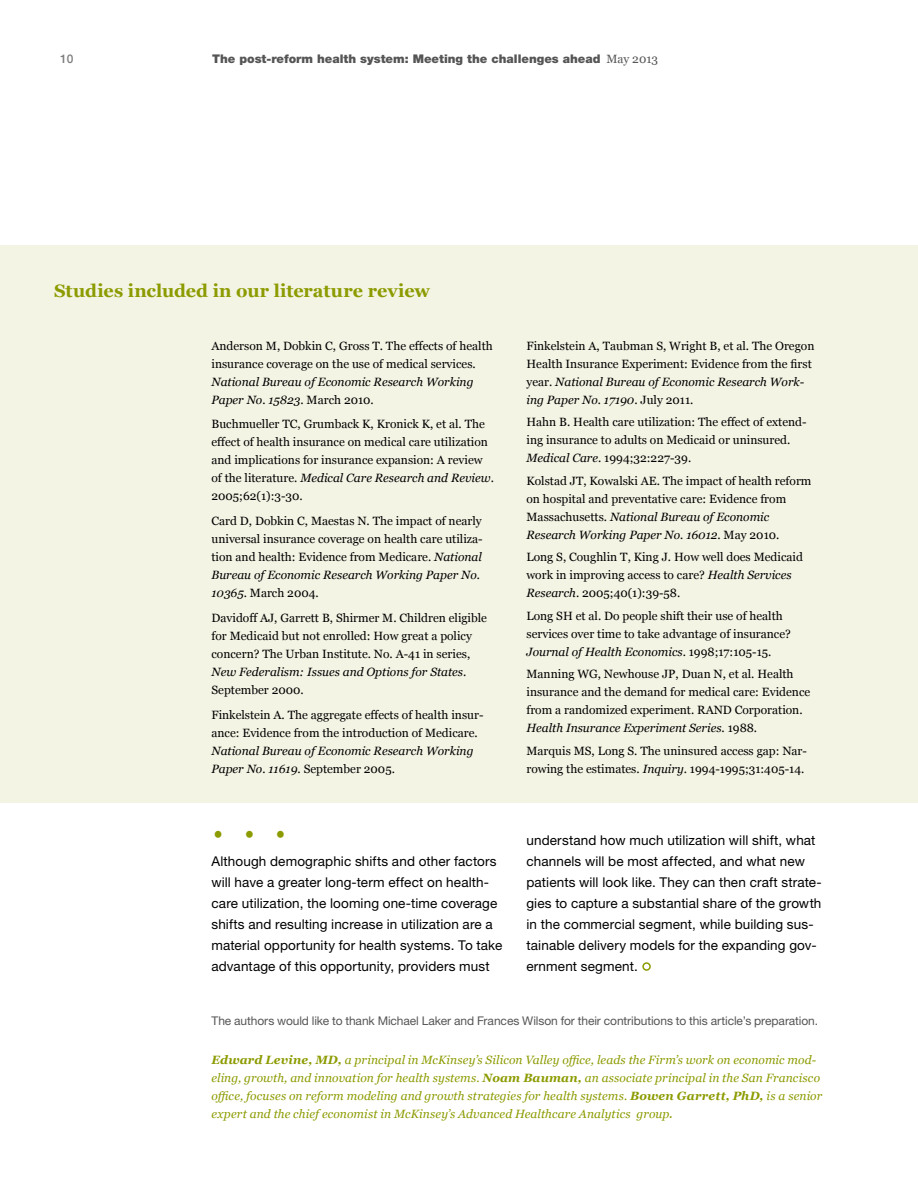
<style>
.page{position:relative;width:918px;height:1188px;background:#fff}
.page>*{position:absolute;margin:0;border:0;box-sizing:border-box;transform-origin:0 0}
.t1{font:49.5px "Georgia";color:#8c9b00}
.t2{font:700 18px "Georgia";color:#8c9b00}
.t3{font:13.5px/21px "Helvetica Neue";letter-spacing:.01em;color:#000}
.t4{font:12px/18px "Georgia";color:#000}
.t5{font:italic 12px/18px "Georgia";letter-spacing:.005em;color:#8c9b00}
.t6{font:italic 12px/18px "Georgia";color:#000}
.t7{font:12px "Helvetica Neue";letter-spacing:-.005em;color:#555}
.t8{font:900 12px "Helvetica Neue";color:#555}
.t9{font:500 12px "Helvetica Neue";color:#7d7d7d}
.s1{font-family:"Georgia";font-weight:400}
.s2{font-style:normal}
.s3{font-style:italic}
.s4{font-weight:700}
.s5{font-family:"Verdana";font-size:12.75px}
</style>
<div class="page">
<div style="left:642px;top:962px;width:9px;height:9px;border:2px solid #8c9b00;border-radius:50%"></div>
<div style="left:0;top:245px;width:918px;height:558px;background:#f4f4e5"></div>
<p class="t9" style="left:60px;top:52px;width:15px">10</p>
<p class="t8" style="left:212px;top:52px;width:448px">The post-reform health system: Meeting the challenges ahead <span class="s1">May 2013</span></p>
<h2 class="t2" style="left:54px;top:277px;width:378px">Studies included in our literature review</h2>
<p class="t4" style="left:212px;top:336px;width:283px">Anderson M, Dobkin C, Gross T. The effects of health insurance coverage on the use of medical services.</p>
<p class="t6" style="left:212px;top:372px;width:264px">National Bureau of Economic Research Working<br>Paper No. 15823<span class="s2">. March 2010.</span></p>
<p class="t4" style="left:211px;top:415px;width:284px">Buchmueller TC, Grumback K, Kronick K, et al. The effect of health insurance on medical care utilization and implications for insurance expansion: A review of the literature. <span class="s3">Medical Care Research and Review</span>.<br>2005;62(1):3-30.</p>
<p class="t4" style="left:211px;top:511px;width:272px">Card D, Dobkin C, Maestas N. The impact of nearly universal insurance coverage on health care utiliza&shy;tion and health: Evidence from Medicare. <span class="s3">National Bureau of Economic Research Working Paper No.<br>10365</span>. March 2004.</p>
<p class="t4" style="left:211px;top:608px;width:277px">Davidoff AJ, Garrett B, Shirmer M. Children eligible for Medicaid but not enrolled: How great a policy concern? The Urban Institute. No. A-41 in series, <span class="s3">New Federalism: Issues and Options for States</span>.<br>September 2000.</p>
<p class="t4" style="left:211px;top:705px;width:274px">Finkelstein A. The aggregate effects of health insur&shy;ance: Evidence from the introduction of Medicare.</p>
<p class="t6" style="left:211px;top:741px;width:264px">National Bureau of Economic Research Working<br>Paper No. 11619<span class="s2">. September 2005.</span></p>
<h1 class="t1" style="left:212px;top:784px;width:77px">. . .</h1>
<p class="t3" style="left:212px;top:850px;width:292px">Although demographic shifts and other factors will have a greater long-term effect on health&shy;care utilization, the looming one-time coverage shifts and resulting increase in utilization are a material opportunity for health systems. To take advantage of this opportunity, providers must</p>
<p class="t4" style="left:526px;top:336px;width:289px">Finkelstein A, Taubman S, Wright B, et al. The Oregon Health Insurance Experiment: Evidence from the first year. <span class="s3">National Bureau of Economic Research Work&shy;ing Paper No. 17190</span>. July 2011.</p>
<p class="t4" style="left:526px;top:412px;width:282px">Hahn B. Health care utilization: The effect of extend&shy;ing insurance to adults on Medicaid or uninsured.<br><span class="s3">Medical Care</span>. 1994;32:227-39.</p>
<p class="t4" style="left:526px;top:471px;width:287px">Kolstad JT, Kowalski AE. The impact of health reform on hospital and preventative care: Evidence from Massachusetts. <span class="s3">National Bureau of Economic Research Working Paper No. 16012</span>. May 2010.</p>
<p class="t4" style="left:526px;top:547px;width:278px">Long S, Coughlin T, King J. How well does Medicaid work in improving access to care? <span class="s3">Health Services<br>Research</span>. 2005;40(1):39-58.</p>
<p class="t4" style="left:526px;top:606px;width:266px">Long SH et al. Do people shift their use of health services over time to take advantage of insurance?<br><span class="s3">Journal of Health Economics</span>. 1998;17:105-15.</p>
<p class="t4" style="left:526px;top:664px;width:285px">Manning WG, Newhouse JP, Duan N, et al. Health insurance and the demand for medical care: Evidence from a randomized experiment. RAND Corporation.<br><span class="s3">Health Insurance Experiment Series</span>. 1988.</p>
<p class="t4" style="left:526px;top:741px;width:282px">Marquis MS, Long S. The uninsured access gap: Nar&shy;rowing the estimates. <span class="s3">Inquiry</span>. 1994-1995;31:405-14.</p>
<p class="t3" style="left:526px;top:829px;width:297px">understand how much utilization will shift, what channels will be most affected, and what new patients will look like. They can then craft strate&shy;gies to capture a substantial share of the growth in the commercial segment, while building sus&shy;tainable delivery models for the expanding gov&shy;ernment segment.</p>
<p class="t7" style="left:212px;top:1014px;width:608px">The authors would like to thank Michael Laker and Frances Wilson for their contributions to this article’s preparation.</p>
<p class="t5" style="left:212px;top:1050px;width:612px"><span class="s4">Edward Levine, MD,</span> a principal in McKinsey’s Silicon Valley office, leads the Firm’s work on economic mod&shy;eling, growth, and innovation for health systems. <span class="s4">Noam Bauman,</span> an associate principal in the San Francisco office, focuses on reform modeling and growth strategies for health systems. <span class="s4">Bowen Garrett, PhD,</span> is a senior expert and the chief economist in McKinsey’s Advanced Healthcare Analytics group<span class="s5">.</span></p>
</div>
